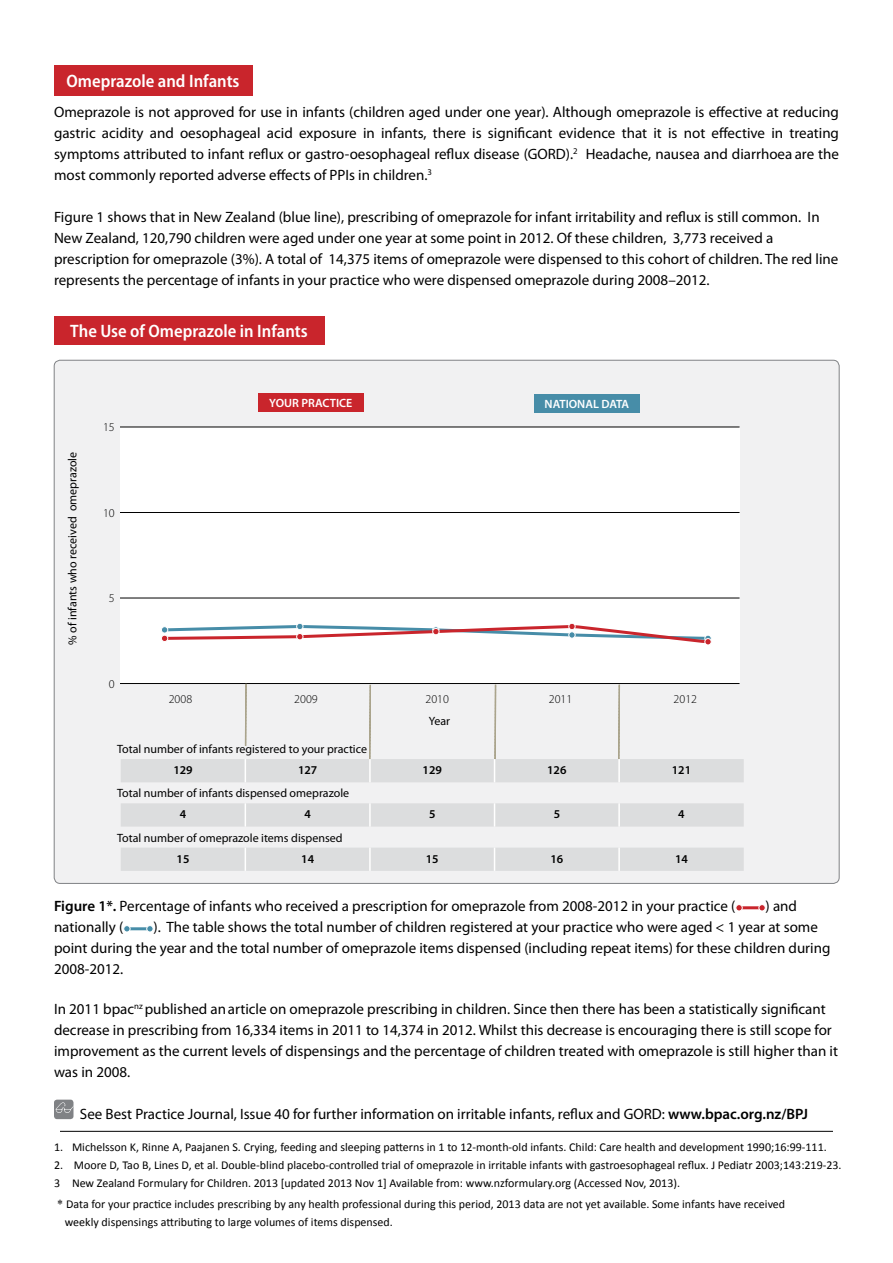
<style>
.page{position:relative;width:893px;height:1263px;background:#fff}
.page>*{position:absolute;margin:0;border:0;box-sizing:border-box;transform-origin:0 0}
.t1{font:600 semi-condensed 18px "Myriad Pro";color:#fff}
.t2{font:15px/21px "Myriad Pro";color:#000}
.t3{font:12px/18px "Calibri";color:#000}
.t4{font:12px "Myriad Pro";color:#000}
.t5{font:600 12px "Myriad Pro";color:#000}
.t6{font:300 12px "Myriad Pro";color:#000}
.t7{font:600 12px "Myriad Pro";color:#fff}
.s1{font-weight:600}
.s2{font-family:"Times New Roman"}
</style>
<div class="page">
<div style="left:54px;top:360px;width:785px;height:523px;background:#f1f1f2;border-radius:6px"></div>
<div style="left:54px;top:1100px;width:20px;height:19px;background:#808285;border-radius:3px"></div>
<svg style="left:56px;top:1102px;width:18px;height:11px"></svg>
<hr style="left:742px;top:906px;width:19px;height:3px;background:#c9252c">
<div style="left:736px;top:904px;width:6px;height:7px;background:#c9252c;border-radius:50%"></div>
<div style="left:735px;top:904px;width:8px;height:7px;border:1px solid #fff;border-radius:50%"></div>
<div style="left:759px;top:904px;width:6px;height:7px;background:#c9252c;border-radius:50%"></div>
<div style="left:758px;top:904px;width:8px;height:7px;border:1px solid #fff;border-radius:50%"></div>
<hr style="left:130px;top:927px;width:19px;height:3px;background:#478da8">
<div style="left:124px;top:925px;width:6px;height:7px;background:#478da8;border-radius:50%"></div>
<div style="left:123px;top:925px;width:7px;height:7px;border:1px solid #fff;border-radius:50%"></div>
<div style="left:147px;top:925px;width:6px;height:7px;background:#478da8;border-radius:50%"></div>
<div style="left:146px;top:925px;width:7px;height:7px;border:1px solid #fff;border-radius:50%"></div>
<div style="left:54px;top:66px;width:198px;height:30px;background:#c9252c"></div>
<div style="left:120px;top:427px;width:620px;height:256px;background:#fff"></div>
<div style="left:54px;top:316px;width:270px;height:29px;background:#c9252c"></div>
<div style="left:161px;top:627px;width:7px;height:6px;background:#f6f9fb;border-radius:50%"></div>
<div style="left:161px;top:626px;width:7px;height:7px;border:1px solid #fff;border-radius:50%"></div>
<div style="left:704px;top:635px;width:8px;height:7px;border:1px solid #fff;border-radius:50%"></div>
<hr style="left:120px;top:683px;width:620px;height:1px;background:#000">
<hr style="left:120px;top:427px;width:620px;height:1px;background:#000">
<hr style="left:120px;top:598px;width:620px;height:1px;background:#000">
<hr style="left:120px;top:512px;width:620px;height:1px;background:#000">
<div style="left:534px;top:394px;width:106px;height:18px;background:#478da8"></div>
<div style="left:258px;top:394px;width:106px;height:18px;background:#c9252c"></div>
<svg style="left:618px;top:685px;width:2px;height:74px"></svg>
<svg style="left:369px;top:685px;width:2px;height:74px"></svg>
<svg style="left:245px;top:684px;width:2px;height:62px"></svg>
<hr style="left:60px;top:1131px;width:773px;height:1px;background:#000">
<svg style="left:121px;top:759px;width:623px;height:112px;fill:#dcddde"></svg>
<svg style="left:245px;top:759px;width:1px;height:23px"></svg>
<hr style="left:369px;top:759px;width:2px;height:23px;background:#fff">
<svg style="left:494px;top:685px;width:2px;height:97px"></svg>
<hr style="left:618px;top:759px;width:2px;height:23px;background:#fff">
<svg style="left:245px;top:803px;width:1px;height:24px"></svg>
<hr style="left:369px;top:803px;width:2px;height:24px;background:#fff">
<svg style="left:494px;top:803px;width:1px;height:24px"></svg>
<hr style="left:618px;top:803px;width:2px;height:24px;background:#fff">
<svg style="left:245px;top:848px;width:1px;height:23px"></svg>
<hr style="left:369px;top:848px;width:2px;height:23px;background:#fff">
<svg style="left:494px;top:848px;width:1px;height:23px"></svg>
<hr style="left:618px;top:848px;width:2px;height:23px;background:#fff">
<svg style="left:162px;top:623px;width:549px;height:20px"></svg>
<div style="left:704px;top:638px;width:8px;height:7px;border:1px solid #fff;border-radius:50%"></div>
<div style="left:433px;top:628px;width:6px;height:7px;background:#c9252c;border-radius:50%"></div>
<div style="left:432px;top:628px;width:7px;height:7px;border:1px solid #fff;border-radius:50%"></div>
<div style="left:161px;top:635px;width:7px;height:6px;background:#c9252c;border-radius:50%"></div>
<div style="left:161px;top:635px;width:7px;height:7px;border:1px solid #fff;border-radius:50%"></div>
<div style="left:297px;top:633px;width:6px;height:7px;background:#c9252c;border-radius:50%"></div>
<div style="left:296px;top:633px;width:7px;height:7px;border:1px solid #fff;border-radius:50%"></div>
<p class="t1" style="left:66px;top:71px;width:175px">Omeprazole and Infants</p>
<p class="t2" style="left:54px;top:101px;width:786px;text-align:justify">Omeprazole is not approved for use in infants (children aged under one year). Although omeprazole is effective at reducing gastric acidity and oesophageal acid exposure in infants, there is significant evidence that it is not effective in treating symptoms attributed to infant reflux or gastro-oesophageal reflux disease (GORD).<sup>2</sup> Headache, nausea and diarrhoea are the most commonly reported adverse effects of PPIs in children.<sup>3</sup></p>
<p class="t2" style="left:54px;top:206px;width:786px">Figure 1 shows that in New Zealand (blue line), prescribing of omeprazole for infant irritability and reflux is still common. In New Zealand, 120,790 children were aged under one year at some point in 2012. Of these children, 3,773 received a prescription for omeprazole (3%). A total of 14,375 items of omeprazole were dispensed to this cohort of children. The red line represents the percentage of infants in your practice who were dispensed omeprazole during 2008–2012.</p>
<p class="t1" style="left:70px;top:321px;width:239px">The Use of Omeprazole in Infants</p>
<p class="t4" style="left:65px;top:645px;width:194px;rotate:-90deg">% of infants who received omeprazole</p>
<p class="t6" style="left:103px;top:420px;width:13px">15</p>
<p class="t6" style="left:103px;top:506px;width:13px">10</p>
<p class="t6" style="left:109px;top:591px;width:7px">5</p>
<p class="t6" style="left:109px;top:677px;width:7px">0</p>
<p class="t7" style="left:269px;top:395px;width:85px">YOUR PRACTICE</p>
<p class="t7" style="left:545px;top:396px;width:86px">NATIONAL DATA</p>
<p class="t6" style="left:169px;top:692px;width:25px">2008</p>
<p class="t6" style="left:294px;top:692px;width:25px">2009</p>
<p class="t6" style="left:426px;top:692px;width:25px">2010</p>
<p class="t6" style="left:549px;top:691px;width:25px">2011</p>
<p class="t6" style="left:674px;top:692px;width:25px">2012</p>
<p class="t4" style="left:429px;top:713px;width:23px">Year</p>
<p class="t4" style="left:117px;top:742px;width:252px">Total number of infants registered to your practice</p>
<p class="t5" style="left:173px;top:762px;width:21px">129</p>
<p class="t5" style="left:298px;top:762px;width:21px">127</p>
<p class="t5" style="left:423px;top:762px;width:21px">129</p>
<p class="t5" style="left:547px;top:762px;width:21px">126</p>
<p class="t5" style="left:672px;top:762px;width:21px">121</p>
<p class="t4" style="left:117px;top:786px;width:234px">Total number of infants dispensed omeprazole</p>
<p class="t5" style="left:180px;top:807px;width:8px">4</p>
<p class="t5" style="left:304px;top:807px;width:8px">4</p>
<p class="t5" style="left:429px;top:807px;width:8px">5</p>
<p class="t5" style="left:554px;top:807px;width:8px">5</p>
<p class="t5" style="left:678px;top:807px;width:8px">4</p>
<p class="t4" style="left:117px;top:830px;width:227px">Total number of omeprazole items dispensed</p>
<p class="t5" style="left:177px;top:851px;width:14px">15</p>
<p class="t5" style="left:301px;top:851px;width:14px">14</p>
<p class="t5" style="left:426px;top:851px;width:14px">15</p>
<p class="t5" style="left:550px;top:851px;width:14px">16</p>
<p class="t5" style="left:675px;top:851px;width:14px">14</p>
<p class="t2" style="left:54px;top:895px;width:683px"><span class="s1">Figure 1*.</span> Percentage of infants who received a prescription for omeprazole from 2008-2012 in your practice (</p>
<p class="t2" style="left:766px;top:895px;width:33px">) and</p>
<p class="t2" style="left:54px;top:916px;width:71px">nationally (</p>
<p class="t2" style="left:54px;top:916px;width:778px;text-indent:99px">). The table shows the total number of children registered at your practice who were aged &lt; 1 year at some point during the year and the total number of omeprazole items dispensed (including repeat items) for these children during<br>2008-2012.</p>
<p class="t2" style="left:54px;top:998px;width:785px">In 2011 bpac<sup>nz</sup> published anarticle on omeprazole prescribing in children. Since then there has been a statistically significant decrease in prescribing from 16,334 items in 2011 to 14,374 in 2012. Whilst this decrease is encouraging there is still scope for improvement as the current levels of dispensings and the percentage of children treated with omeprazole is still higher than it was in 2008.</p>
<p class="t2" style="left:80px;top:1103px;width:730px">See Best Practice Journal, Issue 40 for further information on irritable infants, reflux and GORD: <span class="s1">www.bpac.org.nz/BPJ</span></p>
<p class="t3" style="left:54px;top:1138px;width:774px">1. Michelsson K, Rinne A, Paajanen S. Crying, feeding and sleeping patterns in 1 to 12-month-old infants. Child: Care health and development 1990;16:99-111.</p>
<p class="t3" style="left:54px;top:1156px;width:789px">2. Moore D, Tao B, Lines D, et al. Double-blind placebo-controlled trial of omeprazole in irritable infants with gastroesophageal reflux. J Pediatr 2003;143:219-23.<br>3 New Zealand Formulary for Children. 2013 [updated 2013 Nov 1] Available from: www.nzformulary.org (Accessed Nov, 2013).</p>
<p class="t3" style="left:65px;top:1195px;width:722px;text-indent:-8px"><span class="s2">*</span> Data for your practice includes prescribing by any health professional during this period, 2013 data are not yet available. Some infants have received weekly dispensings attributing to large volumes of items dispensed.</p>
</div>
